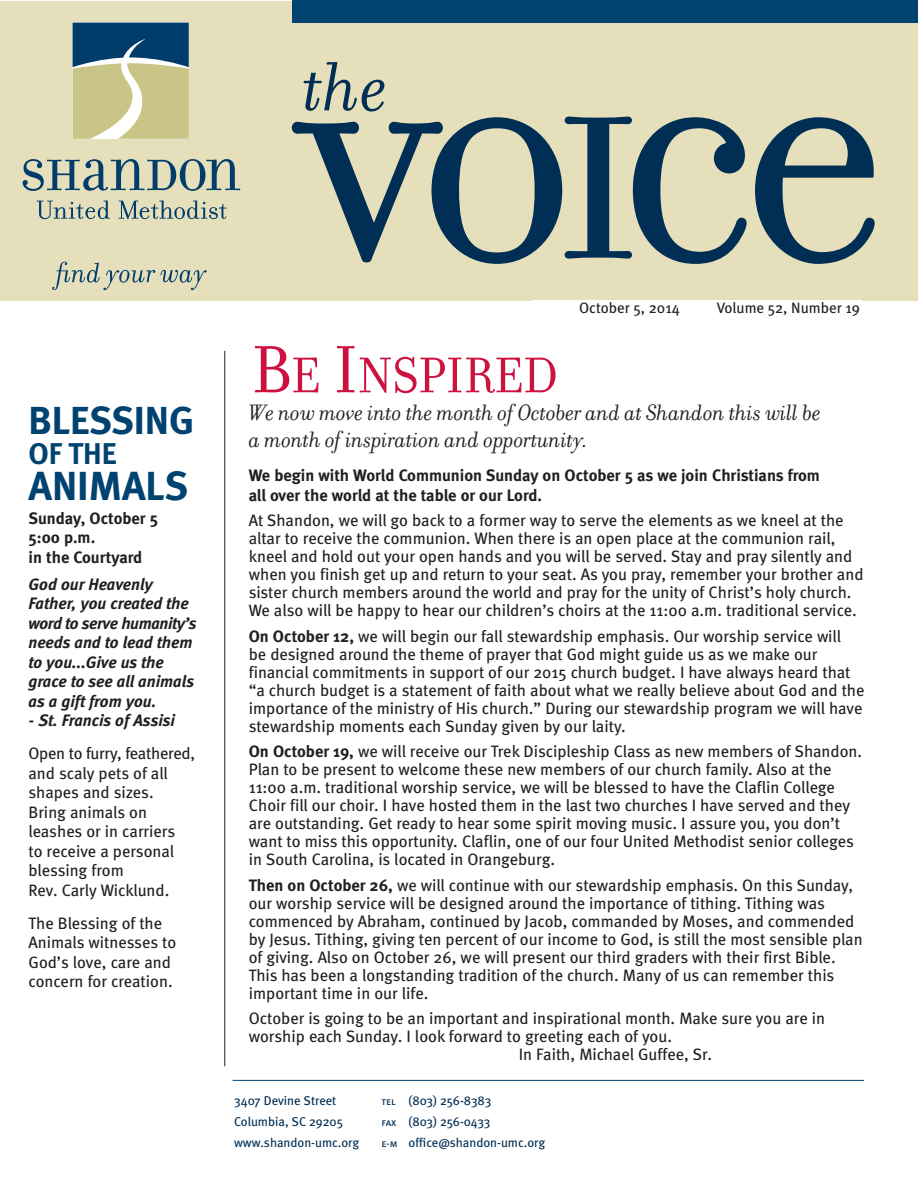
<style>
.page{position:relative;width:918px;height:1188px;background:#fff}
.page>*{position:absolute;margin:0;border:0;box-sizing:border-box;transform-origin:0 0}
.t1{font:345px "Filosofia";color:#002e54}
.t2{font:italic 75px "Filosofia";color:#002e54}
.t3{font:54px "Filosofia";letter-spacing:-.015em;color:#cd1141}
.t4{font:700 40.5px "Meta";color:#004270}
.t5{font:700 39px "Meta";color:#004270}
.t6{font:700 30px "Meta";color:#004270}
.t7{font:italic 24px/27px "Filosofia";letter-spacing:-.01em;color:#231f20}
.t8{font:16.5px/18px "Meta";color:#231f20}
.t9{font:italic 700 16.5px/19.5px "Meta";color:#231f20}
.t10{font:700 16.5px/19.5px "Meta";color:#231f20}
.t11{font:15px "Meta";color:#231f20}
.t12{font:12.75px/21px "Meta";color:#002e54}
.s1{font-size:219.3px}
.s2{font-size:72px}
.s3{font-weight:700}
.s4{font-family:"Meta Book Caps";font-size:10.5px}
</style>
<div class="page">
<div style="left:0;top:1px;width:918px;height:300px;background:#e5e0bb"></div>
<svg style="left:23px;top:159px;width:217px;height:32px"></svg>
<svg style="left:37px;top:200px;width:73px;height:19px"></svg>
<svg style="left:119px;top:200px;width:108px;height:19px"></svg>
<svg style="left:52px;top:262px;width:155px;height:28px"></svg>
<svg style="left:73px;top:23px;width:116px;height:116px;background:#8fa08c"></svg>
<hr style="left:233px;top:1080px;width:631px;height:1px;background:#004270">
<div style="left:293px;top:1px;width:625px;height:22px;background:#004270"></div>
<hr style="left:224px;top:351px;width:1px;height:715px;background:#231f20">
<h3 class="t5" style="left:28px;top:397px;width:167px">BLESSING</h3>
<h3 class="t6" style="left:28px;top:435px;width:90px">OF THE</h3>
<h3 class="t4" style="left:28px;top:461px;width:161px">ANIMALS</h3>
<p class="t10" style="left:28px;top:508px;width:131px">Sunday, October 5<br>5:00 p.m.<br>in the Courtyard</p>
<p class="t9" style="left:29px;top:576px;width:170px">God our Heavenly<br>Father, you created the word to serve humanity’s needs and to lead them to you...Give us the grace to see all animals as a gift from you.</p>
<p class="t9" style="left:29px;top:712px;width:148px">- St. Francis of Assisi</p>
<p class="t8" style="left:28px;top:745px;width:168px;line-height:19.5px">Open to furry, feathered, and scaly pets of all shapes and sizes.<br>Bring animals on leashes or in carriers<br>to receive a personal blessing from<br>Rev. Carly Wicklund.</p>
<p class="t8" style="left:28px;top:915px;width:149px;line-height:19.5px">The Blessing of the<br>Animals witnesses to<br>God’s love, care and concern for creation.</p>
<h2 class="t2" style="left:303px;top:40px;width:86px">the</h2>
<h1 class="t1" style="left:296px;top:-63px;width:595px">vo<span class="s1">I</span>ce</h1>
<h3 class="t3" style="left:251px;top:342px;width:308px"><span class="s2">B</span>E <span class="s2">I</span>NSPIRED</h3>
<p class="t11" style="left:579px;top:303px;width:102px">October 5, 2014</p>
<p class="t11" style="left:717px;top:303px;width:145px">Volume 52, Number 19</p>
<h3 class="t7" style="left:249px;top:398px;width:574px">We now move into the month of October and at Shandon this will be a month of inspiration and opportunity.</h3>
<p class="t10" style="left:249px;top:465px;width:573px">We begin with World Communion Sunday on October 5 as we join Christians from all over the world at the table or our Lord.</p>
<p class="t8" style="left:249px;top:513px;width:616px">At Shandon, we will go back to a former way to serve the elements as we kneel at the altar to receive the communion. When there is an open place at the communion rail, kneel and hold out your open hands and you will be served. Stay and pray silently and when you finish get up and return to your seat. As you pray, remember your brother and sister church members around the world and pray for the unity of Christ’s holy church.<br>We also will be happy to hear our children’s choirs at the 11:00 a.m. traditional service.</p>
<p class="t8" style="left:249px;top:629px;width:617px"><span class="s3">On October 12,</span> we will begin our fall stewardship emphasis. Our worship service will<br>be designed around the theme of prayer that God might guide us as we make our financial commitments in support of our 2015 church budget. I have always heard that “a church budget is a statement of faith about what we really believe about God and the importance of the ministry of His church.” During our stewardship program we will have stewardship moments each Sunday given by our laity.</p>
<p class="t8" style="left:249px;top:744px;width:615px"><span class="s3">On October 19,</span> we will receive our Trek Discipleship Class as new members of Shandon.<br>Plan to be present to welcome these new members of our church family. Also at the 11:00 a.m. traditional worship service, we will be blessed to have the Claflin College Choir fill our choir. I have hosted them in the last two churches I have served and they are outstanding. Get ready to hear some spirit moving music. I assure you, you don’t want to miss this opportunity. Claflin, one of our four United Methodist senior colleges in South Carolina, is located in Orangeburg.</p>
<p class="t8" style="left:249px;top:878px;width:616px"><span class="s3">Then on October 26,</span> we will continue with our stewardship emphasis. On this Sunday, our worship service will be designed around the importance of tithing. Tithing was commenced by Abraham, continued by Jacob, commanded by Moses, and commended by Jesus. Tithing, giving ten percent of our income to God, is still the most sensible plan of giving. Also on October 26, we will present our third graders with their first Bible.<br>This has been a longstanding tradition of the church. Many of us can remember this important time in our life.</p>
<p class="t8" style="left:249px;top:1011px;width:578px">October is going to be an important and inspirational month. Make sure you are in</p>
<p class="t8" style="left:249px;top:1029px;width:425px">worship each Sunday. I look forward to greeting each of you.</p>
<p class="t8" style="left:519px;top:1047px;width:195px">In Faith, Michael Guffee, Sr.</p>
<p class="t12" style="left:234px;top:1091px;width:127px">3407 Devine Street<br>Columbia, SC 29205 www.shandon-umc.org</p>
<p class="t12" style="left:382px;top:1091px;width:165px"><span class="s4">tel</span> (803) 256-8383<br><span class="s4">fax</span> (803) 256-0433<br><span class="s4">e-m</span> office@shandon-umc.org</p>
</div>
